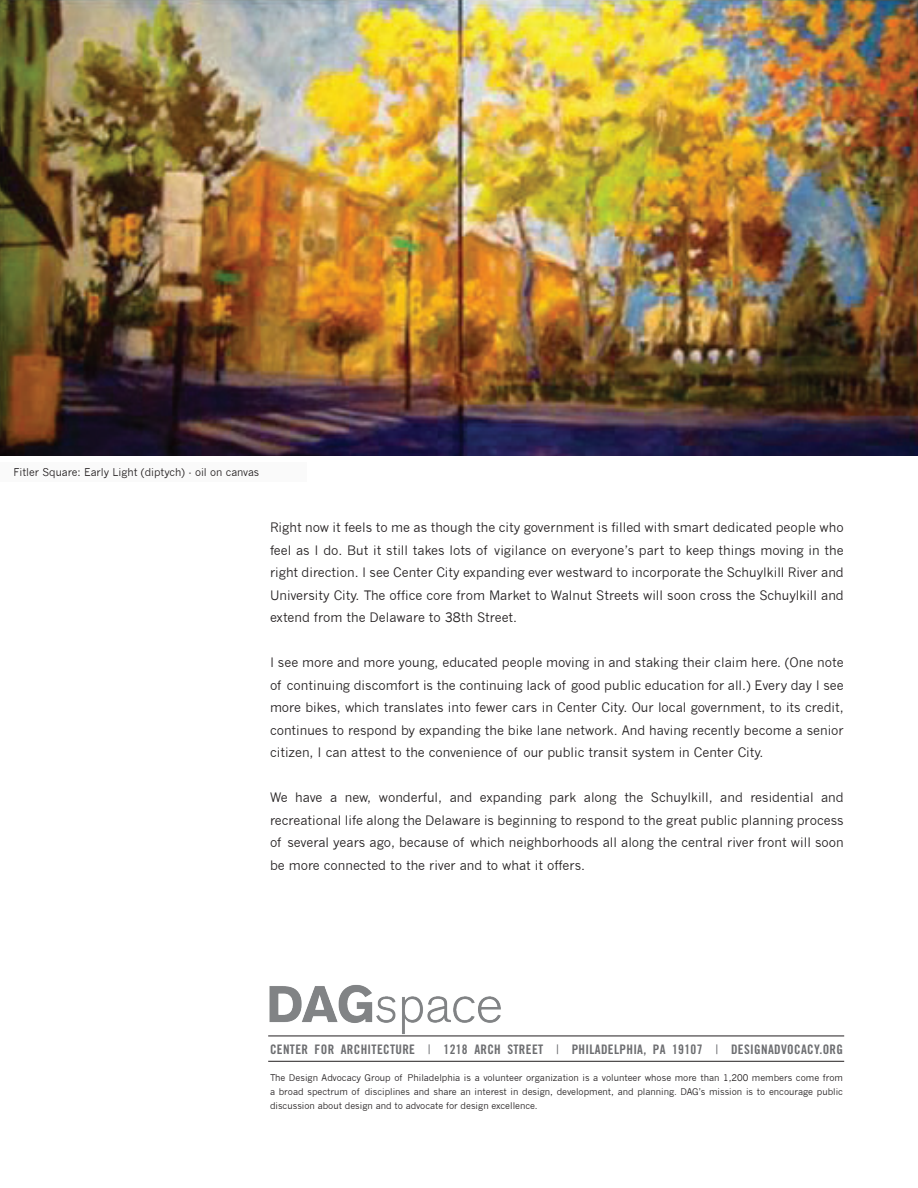
<style>
.page{position:relative;width:918px;height:1188px;background:#fff}
.page>*{position:absolute;margin:0;border:0;box-sizing:border-box;transform-origin:0 0}
.t1{font:13.2px "Trade Gothic Bold Cond Twenty";letter-spacing:.025em;color:#6c6d70}
.t2{font:12.75px/22.5px "News Gothic";color:#231f20;text-align:justify}
.t3{font:10.5px "News Gothic";color:#231f20}
.t4{font:9px/14.2px "News Gothic";color:#231f20;text-align:justify}
.s1{font-family:"Trade Gothic Cond Eighteen"}
</style>
<div class="page">
<img style="left:0;top:0;width:918px;height:455px">
<div style="left:0;top:462px;width:306px;height:20px;background:#fafafa"></div>
<hr style="left:268px;top:1036px;width:576px;height:1px;background:#231f20">
<hr style="left:268px;top:1061px;width:576px;height:1px;background:#231f20">
<img style="left:269px;top:985px;width:232px;height:49px">
<p class="t3" style="left:14px;top:466px;width:247px">Fitler Square: Early Light (diptych) - oil on canvas</p>
<p class="t2" style="left:270px;top:516px;width:575px">Right now it feels to me as though the city government is filled with smart dedicated people who feel as I do. But it still takes lots of vigilance on everyone’s part to keep things moving in the right direction. I see Center City expanding ever westward to incorporate the Schuylkill River and University City. The office core from Market to Walnut Streets will soon cross the Schuylkill and extend from the Delaware to 38th Street.</p>
<p class="t2" style="left:270px;top:651px;width:575px">I see more and more young, educated people moving in and staking their claim here. (One note of continuing discomfort is the continuing lack of good public education for all.) Every day I see more bikes, which translates into fewer cars in Center City. Our local government, to its credit, continues to respond by expanding the bike lane network. And having recently become a senior citizen, I can attest to the convenience of our public transit system in Center City.</p>
<p class="t2" style="left:270px;top:786px;width:575px">We have a new, wonderful, and expanding park along the Schuylkill, and residential and recreational life along the Delaware is beginning to respond to the great public planning process of several years ago, because of which neighborhoods all along the central river front will soon be more connected to the river and to what it offers.</p>
<p class="t1" style="left:270px;top:1041px;width:140px">CENTER FOR ARCHITECTURE</p>
<p class="t1" style="left:428px;top:1041px;width:417px"><span class="s1">|</span> 1218 ARCH STREET <span class="s1">|</span> PHILADELPHIA, PA 19107 <span class="s1">|</span> DESIGNADVOCACY.ORG</p>
<p class="t4" style="left:270px;top:1070px;width:574px">The Design Advocacy Group of Philadelphia is a volunteer organization is a volunteer whose more than 1,200 members come from a broad spectrum of disciplines and share an interest in design, development, and planning. DAG’s mission is to encourage public discussion about design and to advocate for design excellence.</p>
</div>
